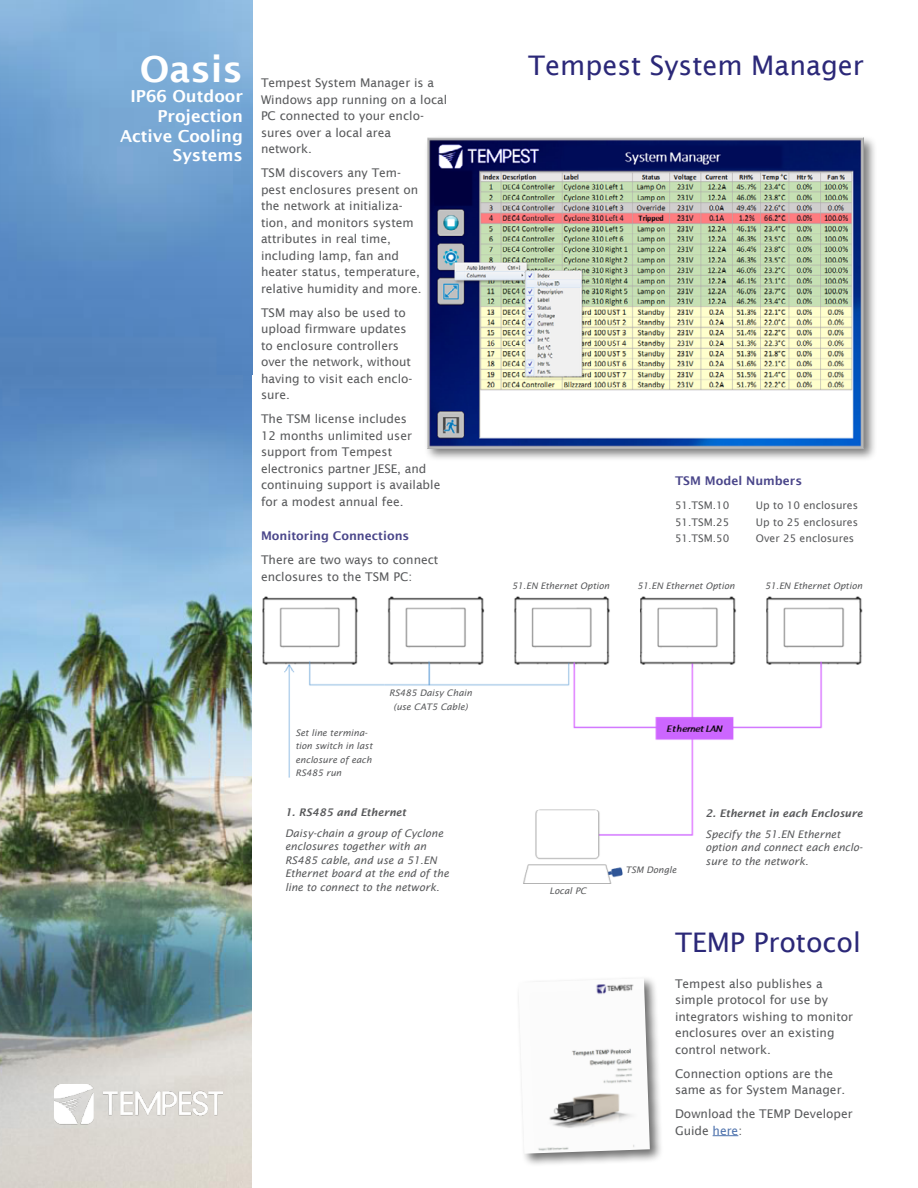
<style>
.page{position:relative;width:918px;height:1188px;background:#fff}
.page>*{position:absolute;margin:0;border:0;box-sizing:border-box;transform-origin:0 0}
.t1{font:600 36px "Lucida Sans";color:#fff}
.t2{font:27px "Lucida Sans";color:#2b2878}
.t3{font:600 19.5px/23.4px "Lucida Sans";color:#fff;text-align:right}
.t4{font:600 16.5px/19.8px "Lucida Sans";color:#fff;text-align:right}
.t5{font:12px/16.5px "Lucida Sans";color:#58595b}
.t6{font:600 12px "Lucida Sans";color:#4a468a}
.t7{font:italic 10.5px/13.5px "Lucida Sans";color:#58595b}
.t8{font:10.5px "Lucida Sans";color:#58595b}
.t9{font:italic 600 10.5px "Lucida Sans";color:#58595b}
.t10{font:italic 9px/13.5px "Lucida Sans";color:#58595b;text-align:center}
.s1{color:#4f73ad}
</style>
<div class="page">
<img style="left:262px;top:596px;width:601px;height:288px">
<div style="left:424px;top:134px;width:454px;height:328px;background:#000;opacity:.51"></div>
<img style="left:428px;top:138px;width:436px;height:310px">
<svg style="left:713px;top:1135px;width:25px;height:1px"></svg>
<div style="left:516px;top:975px;width:148px;height:192px;background:#000;opacity:.57"></div>
<img style="left:518px;top:978px;width:132px;height:176px">
<div style="left:362px;top:689px;width:120px;height:35px;background:#fff"></div>
<div style="left:292px;top:729px;width:93px;height:67px;background:#fff"></div>
<img style="left:0;top:375px;width:252px;height:813px">
<img style="left:0;top:0;width:252px;height:375px">
<img style="left:55px;top:1084px;width:167px;height:44px">
<h1 class="t1" style="left:98px;top:40px;width:147px">Cyclone</h1>
<h3 class="t3" style="left:134px;top:78px;width:110px">Outdoor<br>Projector<br>Enclosures</h3>
<h1 class="t1" style="left:140px;top:49px;width:105px">Oasis</h1>
<h3 class="t4" style="left:120px;top:86px;width:125px">IP66 Outdoor<br>Projection<br>Active Cooling<br>Systems</h3>
<p class="t5" style="left:261px;top:75px;width:188px">Tempest System Manager is a<br>Windows app running on a local<br>PC connected to your enclo&shy;sures over a local area<br>network.</p>
<p class="t5" style="left:261px;top:165px;width:162px">TSM discovers any Tem&shy;pest enclosures present on the network at initializa&shy;tion, and monitors system attributes in real time, including lamp, fan and heater status, temperature, relative humidity and more.</p>
<p class="t5" style="left:261px;top:304px;width:153px">TSM may also be used to upload firmware updates to enclosure controllers over the network, without having to visit each enclo&shy;sure.</p>
<p class="t5" style="left:261px;top:411px;width:181px">The TSM license includes<br>12 months unlimited user support from Tempest electronics partner JESE, and continuing support is available for a modest annual fee.</p>
<p class="t6" style="left:261px;top:529px;width:150px">Monitoring Connections</p>
<p class="t5" style="left:261px;top:552px;width:179px">There are two ways to connect enclosures to the TSM PC:</p>
<p class="t10" style="left:296px;top:726px;width:78px;text-align:left">Set line termina&shy;tion switch in last enclosure of each<br>RS485 run</p>
<p class="t10" style="left:389px;top:686px;width:84px">RS485 Daisy Chain (use CAT5 Cable)</p>
<p class="t9" style="left:285px;top:806px;width:123px">1. RS485 and Ethernet</p>
<p class="t7" style="left:285px;top:826px;width:165px">Daisy-chain a group of Cyclone enclosures together with an<br>RS485 cable, and use a 51.EN<br>Ethernet board at the end of the line to connect to the network.</p>
<h2 class="t2" style="left:528px;top:50px;width:337px">Tempest System Manager</h2>
<p class="t6" style="left:675px;top:474px;width:129px">TSM Model Numbers</p>
<p class="t8" style="left:675px;top:500px;width:56px">51.TSM.10</p>
<p class="t8" style="left:756px;top:500px;width:104px">Up to 10 enclosures</p>
<p class="t8" style="left:675px;top:516px;width:56px">51.TSM.25</p>
<p class="t8" style="left:756px;top:516px;width:104px">Up to 25 enclosures</p>
<p class="t8" style="left:675px;top:533px;width:56px">51.TSM.50</p>
<p class="t8" style="left:756px;top:533px;width:100px">Over 25 enclosures</p>
<p class="t10" style="left:512px;top:579px;width:99px">51.EN Ethernet Option</p>
<p class="t10" style="left:637px;top:579px;width:99px">51.EN Ethernet Option</p>
<p class="t10" style="left:765px;top:579px;width:99px">51.EN Ethernet Option</p>
<p class="t10" style="left:550px;top:884px;width:38px">Local PC</p>
<p class="t10" style="left:625px;top:863px;width:53px">TSM Dongle</p>
<p class="t9" style="left:706px;top:807px;width:159px">2. Ethernet in each Enclosure</p>
<p class="t7" style="left:706px;top:827px;width:159px">Specify the 51.EN Ethernet option and connect each enclo&shy;sure to the network.</p>
<h2 class="t2" style="left:675px;top:927px;width:187px">TEMP Protocol</h2>
<p class="t5" style="left:675px;top:975px;width:180px">Tempest also publishes a simple protocol for use by integrators wishing to monitor enclosures over an existing control network.</p>
<p class="t5" style="left:675px;top:1065px;width:172px">Connection options are the same as for System Manager.</p>
<p class="t5" style="left:675px;top:1105px;width:179px">Download the TEMP Developer<br>Guide <span class="s1">here</span>:</p>
</div>
